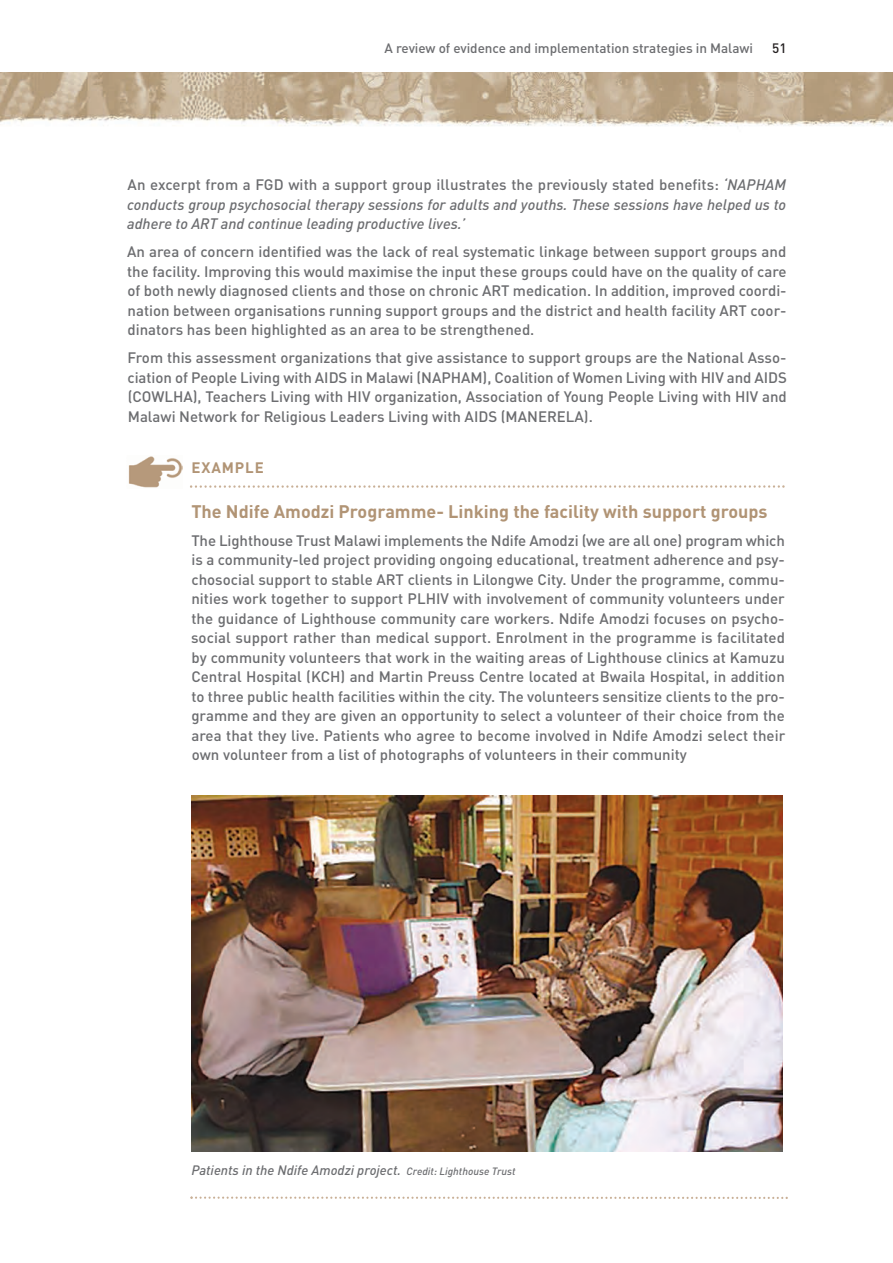
<style>
.page{position:relative;width:893px;height:1263px;background:#fff}
.page>*{position:absolute;margin:0;border:0;box-sizing:border-box;transform-origin:0 0}
.t1{font:700 18px "DIN Pro";color:#b19475}
.t2{font:500 15px/19.5px "DIN Pro";color:#6c6d70;text-align:justify}
.t3{font:italic 500 15px/19.5px "DIN Pro";color:#6c6d70;text-align:justify}
.t4{font:700 15px "DIN Pro";letter-spacing:.06em;color:#b19475}
.t5{font:italic 500 13.5px "DIN Pro";color:#6c6d70}
.t6{font:500 13.5px "DIN Pro";letter-spacing:-.005em;color:#6c6d70}
.t7{font:500 13.5px "DIN Pro";color:#231f20}
.s1{font-style:normal}
.s2{font-size:10.5px}
</style>
<div class="page">
<img style="left:0;top:72px;width:893px;height:56px">
<img style="left:128px;top:456px;width:55px;height:32px">
<svg style="left:190px;top:485px;width:595px;height:3px"></svg>
<img style="left:192px;top:796px;width:591px;height:356px">
<svg style="left:190px;top:1196px;width:598px;height:3px"></svg>
<p class="t6" style="left:385px;top:43px;width:370px">A review of evidence and implementation strategies in Malawi</p>
<p class="t7" style="left:772px;top:43px;width:16px">51</p>
<p class="t3" style="left:127px;top:176px;width:661px"><span class="s1">An excerpt from a FGD with a support group illustrates the previously stated benefits:</span> ‘NAPHAM conducts group psychosocial therapy sessions for adults and youths. These sessions have helped us to adhere to ART and continue leading productive lives.’</p>
<p class="t2" style="left:127px;top:243px;width:661px">An area of concern identified was the lack of real systematic linkage between support groups and the facility. Improving this would maximise the input these groups could have on the quality of care of both newly diagnosed clients and those on chronic ART medication. In addition, improved coordi&shy;nation between organisations running support groups and the district and health facility ART coor&shy;dinators has been highlighted as an area to be strengthened.</p>
<p class="t2" style="left:127px;top:349px;width:661px">From this assessment organizations that give assistance to support groups are the National Asso&shy;ciation of People Living with AIDS in Malawi (NAPHAM), Coalition of Women Living with HIV and AIDS (COWLHA), Teachers Living with HIV organization, Association of Young People Living with HIV and Malawi Network for Religious Leaders Living with AIDS (MANERELA).</p>
<p class="t4" style="left:191px;top:462px;width:74px">EXAMPLE</p>
<p class="t1" style="left:191px;top:505px;width:578px">The Ndife Amodzi Programme- Linking the facility with support groups</p>
<p class="t2" style="left:191px;top:532px;width:596px">The Lighthouse Trust Malawi implements the Ndife Amodzi (we are all one) program which is a community-led project providing ongoing educational, treatment adherence and psy&shy;chosocial support to stable ART clients in Lilongwe City. Under the programme, commu&shy;nities work together to support PLHIV with involvement of community volunteers under the guidance of Lighthouse community care workers. Ndife Amodzi focuses on psycho&shy;social support rather than medical support. Enrolment in the programme is facilitated by community volunteers that work in the waiting areas of Lighthouse clinics at Kamuzu Central Hospital (KCH) and Martin Preuss Centre located at Bwaila Hospital, in addition to three public health facilities within the city. The volunteers sensitize clients to the pro&shy;gramme and they are given an opportunity to select a volunteer of their choice from the area that they live. Patients who agree to become involved in Ndife Amodzi select their own volunteer from a list of photographs of volunteers in their community</p>
<p class="t5" style="left:192px;top:1165px;width:325px">Patients in the Ndife Amodzi project. <span class="s2">Credit: Lighthouse Trust</span></p>
</div>
